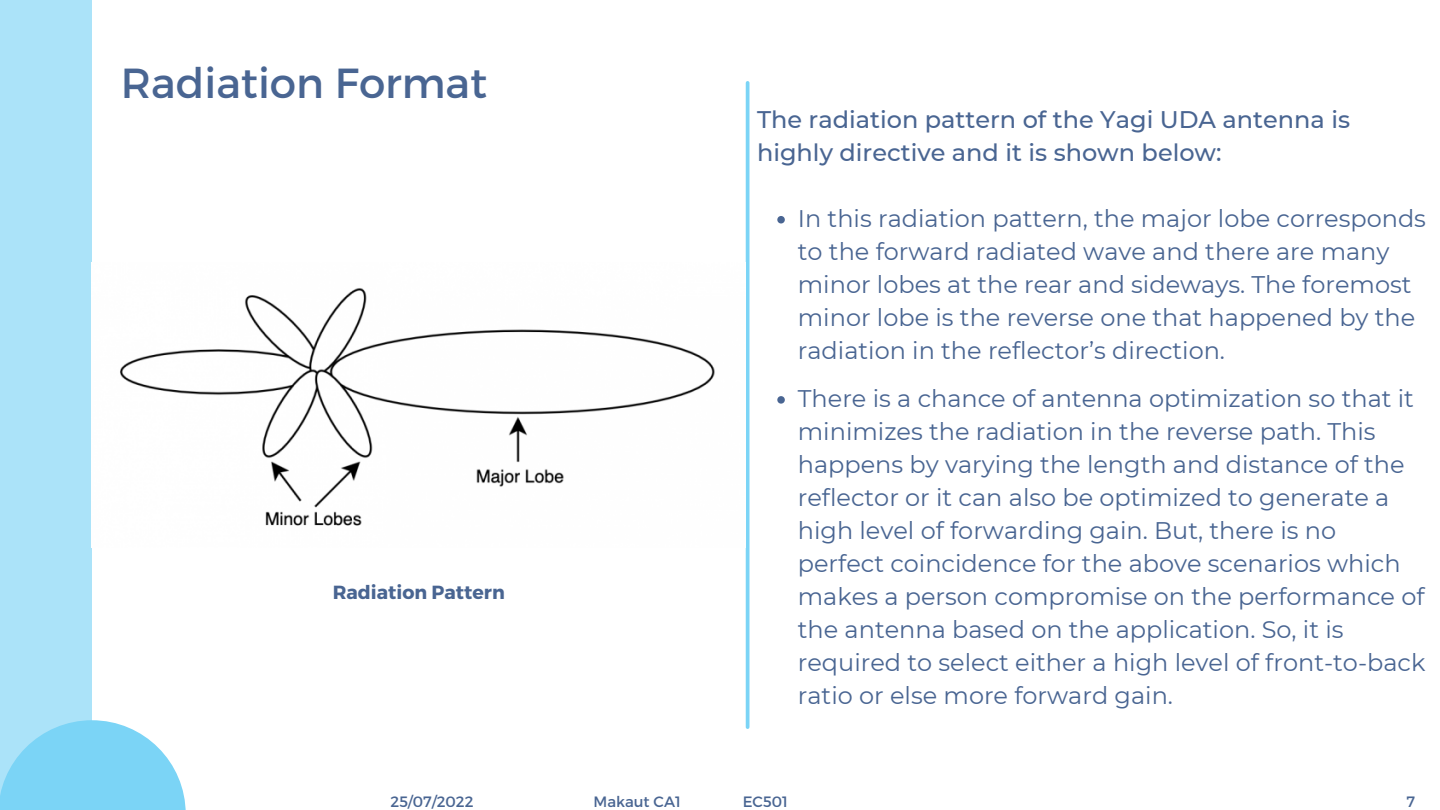
<style>
.page{position:relative;width:1440px;height:810px;background:#fff}
.page>*{position:absolute;margin:0;border:0;box-sizing:border-box;transform-origin:0 0}
.t1{font:42px "Montserrat";color:#496592}
.t2{font:24px/33px "Montserrat";color:#496592}
.t3{font:500 24px/33px "Montserrat";color:#496592}
.t4{font:700 19px "Montserrat";color:#496592}
.t5{font:15px "Montserrat";color:#496592}
</style>
<div class="page">
<div style="left:0;top:0;width:92px;height:810px;background:#abe3f9"></div>
<svg style="left:0;top:720px;width:186px;height:90px"></svg>
<hr style="left:746px;top:83px;width:3px;height:644px;background:#7bd4f6">
<img style="left:120px;top:288px;width:595px;height:238px">
<svg style="left:777px;top:216px;width:8px;height:7px"></svg>
<svg style="left:777px;top:396px;width:8px;height:8px"></svg>
<h1 class="t1" style="left:121px;top:56px;width:368px">Radiation Format</h1>
<p class="t4" style="left:333px;top:580px;width:174px">Radiation Pattern</p>
<p class="t3" style="left:757px;top:103px;width:595px">The radiation pattern of the Yagi UDA antenna is highly directive and it is shown below:</p>
<p class="t2" style="left:798px;top:202px;width:630px">In this radiation pattern, the major lobe corresponds to the forward radiated wave and there are many minor lobes at the rear and sideways. The foremost minor lobe is the reverse one that happened by the radiation in the reflector’s direction.</p>
<p class="t2" style="left:798px;top:382px;width:629px">There is a chance of antenna optimization so that it minimizes the radiation in the reverse path. This happens by varying the length and distance of the reflector or it can also be optimized to generate a high level of forwarding gain. But, there is no perfect coincidence for the above scenarios which makes a person compromise on the performance of the antenna based on the application. So, it is required to select either a high level of front-to-back ratio or else more forward gain.</p>
<p class="t5" style="left:391px;top:792px;width:85px">25/07/2022</p>
<p class="t5" style="left:593px;top:792px;width:89px">Makaut CA1</p>
<p class="t5" style="left:743px;top:792px;width:47px">EC501</p>
<p class="t5" style="left:1407px;top:792px;width:10px">7</p>
</div>
